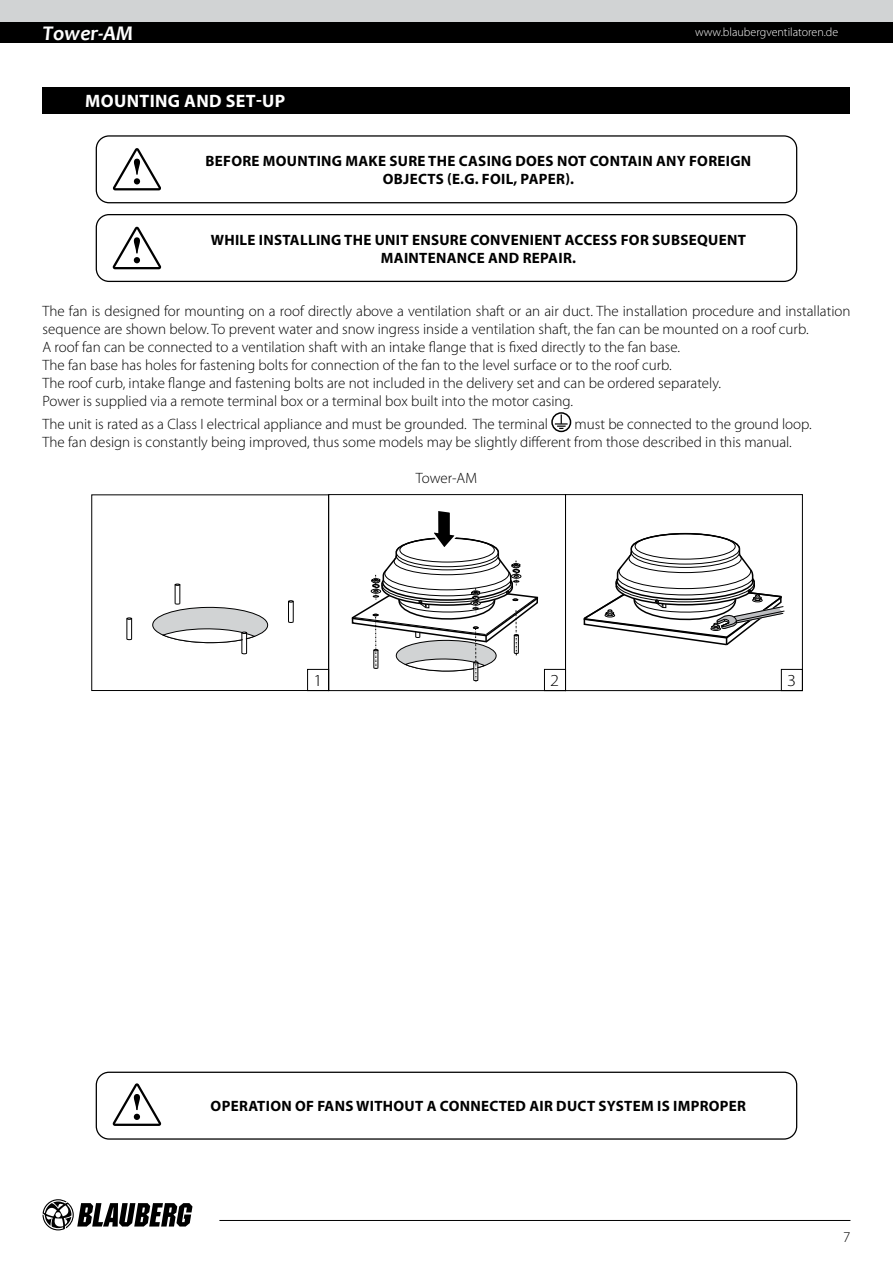
<style>
.page{position:relative;width:893px;height:1263px;background:#fff}
.page>*{position:absolute;margin:0;border:0;box-sizing:border-box;transform-origin:0 0}
.t1{font:italic 700 21px "Candara";color:#fff}
.t2{font:700 18px "Myriad Pro";letter-spacing:.02em;color:#fff}
.t3{font:300 16.8px "Myriad Pro";color:#000;scale:1.09 1}
.t4{font:300 15px/18px "Myriad Pro";color:#000}
.t5{font:700 15px/18px "Myriad Pro";letter-spacing:.02em;color:#000;text-align:center}
.t6{font:300 12px "Myriad Pro";color:#fff}
</style>
<div class="page">
<div style="left:0;top:21px;width:893px;height:22px;background:#000"></div>
<svg style="left:43px;top:1199px;width:149px;height:31px"></svg>
<hr style="left:219px;top:1220px;width:631px;height:1px;background:#000">
<div style="left:0;top:0;width:893px;height:21px;background:#d1d3d4"></div>
<div style="left:96px;top:214px;width:701px;height:68px;border:1px solid #000;border-radius:13px"></div>
<svg style="left:113px;top:227px;width:48px;height:42px"></svg>
<div style="left:96px;top:135px;width:701px;height:68px;border:1px solid #000;border-radius:13px"></div>
<svg style="left:113px;top:148px;width:48px;height:42px"></svg>
<div style="left:43px;top:87px;width:807px;height:27px;background:#000"></div>
<div style="left:551px;top:412px;width:20px;height:20px;border:2px solid #000;border-radius:50%"></div>
<svg style="left:555px;top:414px;width:13px;height:15px"></svg>
<svg style="left:351px;top:511px;width:188px;height:171px"></svg>
<svg style="left:583px;top:532px;width:202px;height:114px"></svg>
<div style="left:328px;top:494px;width:238px;height:197px;border:1px solid #000"></div>
<div style="left:565px;top:494px;width:238px;height:197px;border:1px solid #000"></div>
<div style="left:92px;top:495px;width:237px;height:196px;border:1px solid #000"></div>
<svg style="left:288px;top:600px;width:6px;height:23px"></svg>
<svg style="left:152px;top:584px;width:117px;height:70px"></svg>
<svg style="left:126px;top:618px;width:6px;height:22px"></svg>
<div style="left:307px;top:669px;width:22px;height:22px;border:1px solid #000"></div>
<div style="left:544px;top:669px;width:22px;height:22px;border:1px solid #000"></div>
<div style="left:781px;top:669px;width:22px;height:22px;border:1px solid #000"></div>
<div style="left:96px;top:1071px;width:701px;height:69px;border:1px solid #000;border-radius:13px"></div>
<svg style="left:113px;top:1083px;width:48px;height:43px"></svg>
<h1 class="t1" style="left:43px;top:20px;width:92px">Tower-AM</h1>
<p class="t6" style="left:695px;top:26px;width:145px">www.blaubergventilatoren.de</p>
<p class="t2" style="left:85px;top:89px;width:202px">MOUNTING AND SET-UP</p>
<p class="t5" style="left:205px;top:151px;width:547px">BEFORE MOUNTING MAKE SURE THE CASING DOES NOT CONTAIN ANY FOREIGN<br>OBJECTS (E.G. FOIL, PAPER).</p>
<p class="t5" style="left:211px;top:230px;width:537px">WHILE INSTALLING THE UNIT ENSURE CONVENIENT ACCESS FOR SUBSEQUENT<br>MAINTENANCE AND REPAIR.</p>
<p class="t4" style="left:43px;top:302px;width:809px">The fan is designed for mounting on a roof directly above a ventilation shaft or an air duct. The installation procedure and installation sequence are shown below. To prevent water and snow ingress inside a ventilation shaft, the fan can be mounted on a roof curb.<br>A roof fan can be connected to a ventilation shaft with an intake flange that is fixed directly to the fan base.<br>The fan base has holes for fastening bolts for connection of the fan to the level surface or to the roof curb.<br>The roof curb, intake flange and fastening bolts are not included in the delivery set and can be ordered separately.<br>Power is supplied via a remote terminal box or a terminal box built into the motor casing.</p>
<p class="t4" style="left:43px;top:415px;width:507px">The unit is rated as a Class I electrical appliance and must be grounded. The terminal</p>
<p class="t4" style="left:43px;top:415px;width:771px;text-indent:532px">must be connected to the ground loop.<br>The fan design is constantly being improved, thus some models may be slightly different from those described in this manual.</p>
<p class="t4" style="left:416px;top:469px;width:63px">Tower-AM</p>
<p class="t3" style="left:313px;top:671px;width:10px">1</p>
<p class="t3" style="left:550px;top:671px;width:10px">2</p>
<p class="t3" style="left:787px;top:671px;width:10px">3</p>
<p class="t5" style="left:211px;top:1097px;width:537px">OPERATION OF FANS WITHOUT A CONNECTED AIR DUCT SYSTEM IS IMPROPER</p>
<p class="t4" style="left:843px;top:1228px;width:9px">7</p>
</div>
